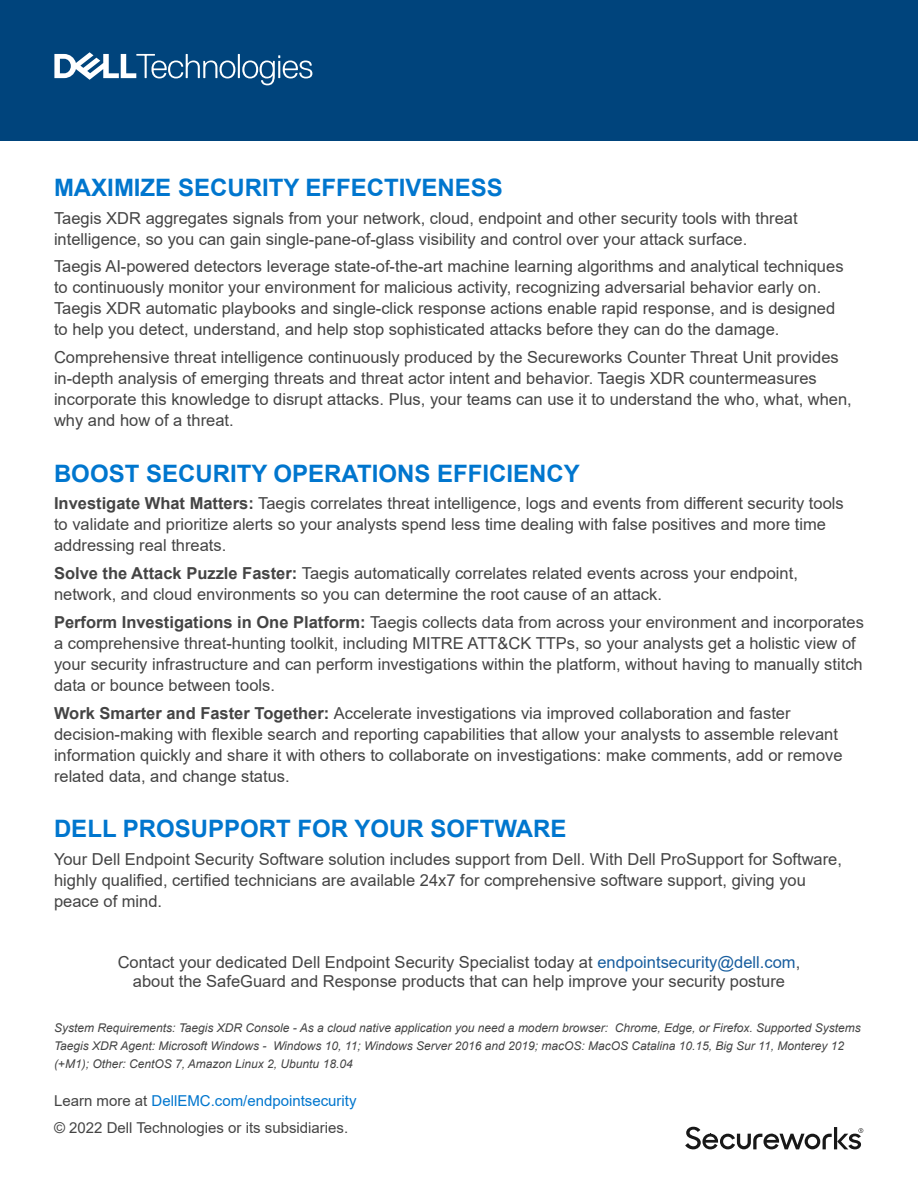
<style>
.page{position:relative;width:918px;height:1188px;background:#fff}
.page>*{position:absolute;margin:0;border:0;box-sizing:border-box;transform-origin:0 0}
.Body_Headline{font:700 24px "Arial";color:#0076ce}
.Body_Text{font:16.5px/21px "Arial";color:#444}
.t1{font:15px/26.7px "Arial";color:#444}
.Body_Text-2{font:italic 12px/18px "Arial";color:#444}
.s1{font-weight:700}
.s2{color:#175d9e}
.s3{color:#0076ce}
</style>
<div class="page">
<div style="left:0;top:0;width:918px;height:141px;background:#00447c"></div>
<svg style="left:54px;top:52px;width:258px;height:33px"></svg>
<svg style="left:685px;top:1127px;width:178px;height:22px"></svg>
<p class="Body_Headline" style="left:54px;top:171px;width:450px">MAXIMIZE SECURITY EFFECTIVENESS</p>
<p class="Body_Text" style="left:54px;top:207px;width:745px">Taegis XDR aggregates signals from your network, cloud, endpoint and other security tools with threat intelligence, so you can gain single-pane-of-glass visibility and control over your attack surface.</p>
<p class="Body_Text" style="left:54px;top:256px;width:791px">Taegis AI-powered detectors leverage state-of-the-art machine learning algorithms and analytical techniques to continuously monitor your environment for malicious activity, recognizing adversarial behavior early on.<br>Taegis XDR automatic playbooks and single-click response actions enable rapid response, and is designed to help you detect, understand, and help stop sophisticated attacks before they can do the damage.</p>
<p class="Body_Text" style="left:54px;top:347px;width:799px">Comprehensive threat intelligence continuously produced by the Secureworks Counter Threat Unit provides in-depth analysis of emerging threats and threat actor intent and behavior. Taegis XDR countermeasures incorporate this knowledge to disrupt attacks. Plus, your teams can use it to understand the who, what, when, why and how of a threat.</p>
<p class="Body_Headline" style="left:54px;top:456px;width:527px">BOOST SECURITY OPERATIONS EFFICIENCY</p>
<p class="Body_Text" style="left:54px;top:493px;width:791px"><span class="s1">Investigate What Matters:</span> Taegis correlates threat intelligence, logs and events from different security tools to validate and prioritize alerts so your analysts spend less time dealing with false positives and more time addressing real threats.</p>
<p class="Body_Text" style="left:54px;top:563px;width:746px"><span class="s1">Solve the Attack Puzzle Faster:</span> Taegis automatically correlates related events across your endpoint, network, and cloud environments so you can determine the root cause of an attack.</p>
<p class="Body_Text" style="left:54px;top:611px;width:811px"><span class="s1">Perform Investigations in One Platform:</span> Taegis collects data from across your environment and incorporates a comprehensive threat-hunting toolkit, including MITRE ATT&amp;CK TTPs, so your analysts get a holistic view of your security infrastructure and can perform investigations within the platform, without having to manually stitch data or bounce between tools.</p>
<p class="Body_Text" style="left:54px;top:702px;width:790px"><span class="s1">Work Smarter and Faster Together:</span> Accelerate investigations via improved collaboration and faster decision-making with flexible search and reporting capabilities that allow your analysts to assemble relevant information quickly and share it with others to collaborate on investigations: make comments, add or remove related data, and change status.</p>
<p class="Body_Headline" style="left:54px;top:812px;width:514px">DELL PROSUPPORT FOR YOUR SOFTWARE</p>
<p class="Body_Text" style="left:54px;top:848px;width:790px">Your Dell Endpoint Security Software solution includes support from Dell. With Dell ProSupport for Software, highly qualified, certified technicians are available 24x7 for comprehensive software support, giving you peace of mind.</p>
<p class="Body_Text" style="left:118px;top:952px;width:684px;line-height:19.8px;text-align:center">Contact your dedicated Dell Endpoint Security Specialist today at <span class="s2">endpointsecurity@dell.com</span>, about the SafeGuard and Response products that can help improve your security posture</p>
<p class="Body_Text-2" style="left:54px;top:1019px;width:808px">System Requirements: Taegis XDR Console - As a cloud native application you need a modern browser: Chrome, Edge, or Firefox. Supported Systems<br>Taegis XDR Agent: Microsoft Windows - Windows 10, 11; Windows Server 2016 and 2019; macOS: MacOS Catalina 10.15, Big Sur 11, Monterey 12 (+M1); Other: CentOS 7, Amazon Linux 2, Ubuntu 18.04</p>
<p class="t1" style="left:54px;top:1088px;width:304px">Learn more at <span class="s3">DellEMC.com/endpointsecurity </span>© 2022 Dell Technologies or its subsidiaries.</p>
</div>
